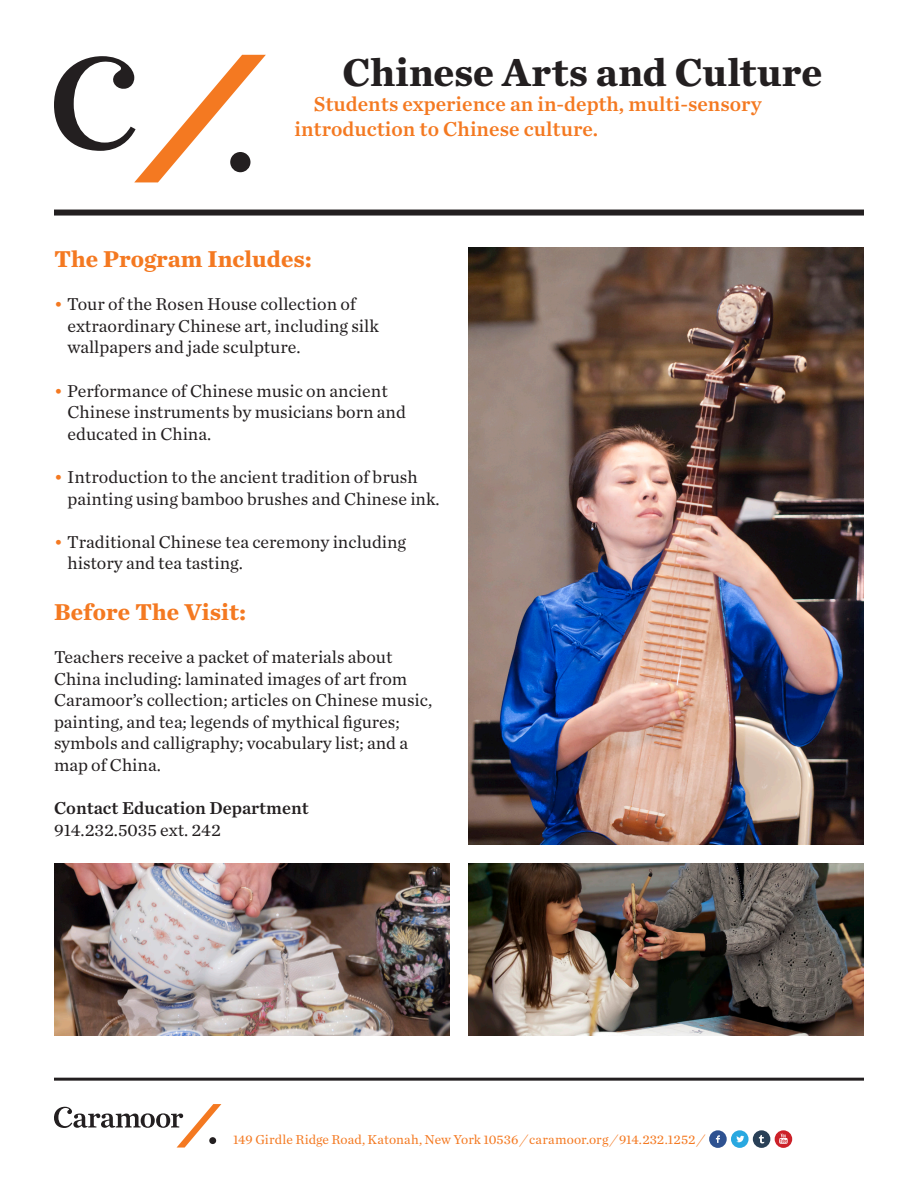
<style>
.page{position:relative;width:918px;height:1188px;background:#fff}
.page>*{position:absolute;margin:0;border:0;box-sizing:border-box;transform-origin:0 0}
.t1{font:700 40.5px "Chronicle Text G1";color:#231f20}
.t2{font:700 24px "Chronicle Text G1";color:#f47921}
.t3{font:21px/24.8px "Chronicle Text G1 Semi";color:#f47921}
.t4{font:18px/21.6px "Chronicle Text G1";color:#231f20}
.t5{font:18px "Chronicle Text G1 Semi";color:#231f20}
.t6{font:13.5px "Chronicle Text G1";letter-spacing:.005em;color:#f47921}
.s1{color:#f47921}
.s2{font-style:italic}
</style>
<div class="page">
<svg style="left:54px;top:55px;width:212px;height:127px"></svg>
<div style="left:230px;top:152px;width:20px;height:20px;background:#231f20;border-radius:50%"></div>
<hr style="left:54px;top:1078px;width:810px;height:3px;background:#231f20">
<div style="left:54px;top:210px;width:810px;height:6px;background:#231f20"></div>
<div style="left:709px;top:1130px;width:18px;height:18px;background:#2e5291;border-radius:50%"></div>
<svg style="left:716px;top:1135px;width:4px;height:8px"></svg>
<div style="left:731px;top:1130px;width:18px;height:18px;background:#29a8e0;border-radius:50%"></div>
<svg style="left:736px;top:1136px;width:8px;height:6px"></svg>
<div style="left:753px;top:1130px;width:17px;height:18px;background:#294057;border-radius:50%"></div>
<svg style="left:759px;top:1135px;width:5px;height:8px"></svg>
<div style="left:775px;top:1130px;width:17px;height:18px;background:#cc2129;border-radius:50%"></div>
<svg style="left:779px;top:1134px;width:9px;height:10px"></svg>
<svg style="left:54px;top:1104px;width:167px;height:44px"></svg>
<img style="left:468px;top:248px;width:396px;height:596px">
<img style="left:468px;top:864px;width:396px;height:171px">
<img style="left:54px;top:864px;width:396px;height:171px">
<p class="t1" style="left:342px;top:40px;width:481px">Chinese Arts and Culture</p>
<p class="t3" style="left:294px;top:91px;width:469px;text-indent:20px">Students experience an in-depth, multi-sensory introduction to Chinese culture.</p>
<p class="t2" style="left:54px;top:240px;width:259px">The Program Includes:</p>
<p class="t4" style="left:68px;top:292px;width:313px;text-indent:-14px"><span class="s1">•</span> Tour of the Rosen House collection of extraordinary Chinese art, including silk wallpapers and jade sculpture.</p>
<p class="t4" style="left:68px;top:379px;width:340px;text-indent:-14px"><span class="s1">•</span> Performance of Chinese music on ancient<br>Chinese instruments by musicians born and educated in China.</p>
<p class="t4" style="left:68px;top:465px;width:374px;text-indent:-14px"><span class="s1">•</span> Introduction to the ancient tradition of brush painting using bamboo brushes and Chinese ink.</p>
<p class="t4" style="left:68px;top:530px;width:340px;text-indent:-14px"><span class="s1">•</span> Traditional Chinese tea ceremony including history and tea tasting.</p>
<p class="t2" style="left:54px;top:592px;width:194px">Before The Visit:</p>
<p class="t4" style="left:54px;top:645px;width:380px">Teachers receive a packet of materials about China including: laminated images of art from Caramoor’s collection; articles on Chinese music, painting, and tea; legends of mythical figures; symbols and calligraphy; vocabulary list; and a map of China.</p>
<p class="t5" style="left:54px;top:794px;width:256px">Contact Education Department</p>
<p class="t4" style="left:54px;top:818px;width:168px">914.232.5035 ext. 242</p>
<p class="t6" style="left:233px;top:1129px;width:472px">149 Girdle Ridge Road, Katonah, New York 10536 <span class="s2">/</span> caramoor.org <span class="s2">/</span> 914.232.1252 <span class="s2">/</span></p>
</div>
